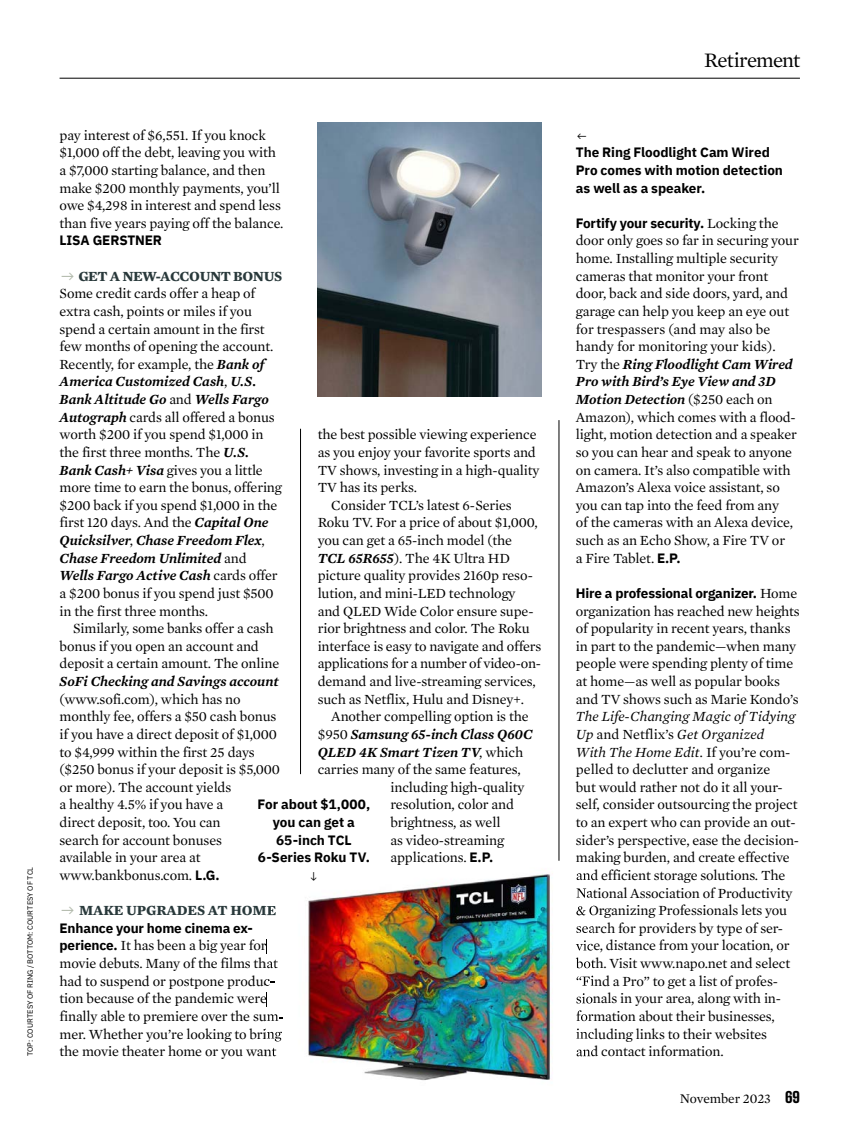
<style>
.page{position:relative;width:851px;height:1134px;background:#fff}
.page>*{position:absolute;margin:0;border:0;box-sizing:border-box;transform-origin:0 0}
.t1{font:21px "Mercury Text G1";letter-spacing:-.04em;color:#000}
.t2{font:14.25px/17.7px "Mercury Text G1";letter-spacing:-.01em;color:#000}
.t3{font:italic 600 14.25px "Mercury Text G1";letter-spacing:-.005em;color:#000}
.t4{font:italic 600 14.25px "Mercury Text G1";letter-spacing:.015em;color:#000}
.t5{font:700 14.25px "Mercury Text G1";letter-spacing:-.01em;color:#29393b}
.t6{font:700 13.5px/17.7px "IBM Plex Sans";letter-spacing:-.01em;color:#000}
.t7{font:13.5px "Mercury Text G1";letter-spacing:-.01em;color:#000}
.t8{font:12px "Manrope";color:#000}
.t9{font:7.5px "IBM Plex Sans";letter-spacing:.005em;color:#000}
.s1{font-family:"Manrope";font-size:16.5px;color:#b2baac}
.s2{font-weight:700;color:#29393b}
.s3{font-weight:600;font-style:italic}
.s4{font-family:"IBM Plex Sans";font-weight:700;font-size:13.5px}
.s5{font-family:"Manrope";font-weight:400;font-size:16.5px;color:#b2baac}
.s6{font-weight:400;font-style:normal}
.s7{font-family:"Mercury Text G1";font-weight:400;font-size:14.25px}
.s8{font-style:italic}
.s9{font-family:"Big Shoulders Display";font-weight:900;font-size:15px}
</style>
<div class="page">
<hr style="left:300px;top:429px;width:1px;height:345px;background:#000">
<hr style="left:60px;top:78px;width:739px;height:1px;background:#000">
<hr style="left:558px;top:420px;width:1px;height:441px;background:#000">
<img style="left:265px;top:874px;width:328px;height:207px">
<svg style="left:265px;top:906px;width:11px;height:9px"></svg>
<svg style="left:265px;top:940px;width:2px;height:13px"></svg>
<img style="left:265px;top:957px;width:13px;height:14px">
<img style="left:265px;top:975px;width:5px;height:14px">
<svg style="left:265px;top:993px;width:2px;height:13px"></svg>
<img style="left:265px;top:1010px;width:13px;height:14px">
<img style="left:265px;top:1028px;width:17px;height:14px">
<svg style="left:265px;top:1046px;width:11px;height:13px"></svg>
<img style="left:576px;top:873px;width:17px;height:10px">
<img style="left:576px;top:887px;width:17px;height:14px">
<img style="left:576px;top:905px;width:17px;height:13px">
<img style="left:576px;top:922px;width:17px;height:14px">
<img style="left:576px;top:940px;width:17px;height:13px">
<img style="left:576px;top:957px;width:17px;height:14px">
<img style="left:576px;top:975px;width:17px;height:14px">
<img style="left:576px;top:993px;width:17px;height:13px">
<img style="left:576px;top:1010px;width:17px;height:13px">
<img style="left:576px;top:1028px;width:17px;height:14px">
<img style="left:576px;top:1046px;width:17px;height:10px">
<img style="left:318px;top:123px;width:223px;height:273px">
<p class="t9" style="left:24px;top:1056px;width:191px;rotate:-90deg">TOP: COURTESY OF RING / BOTTOM: COURTESY OF TCL</p>
<p class="t2" style="left:60px;top:125px;width:225px">pay interest of $6,551. If you knock $1,000 off the debt, leaving you with a $7,000 starting balance, and then make $200 monthly payments, you’ll owe $4,298 in interest and spend less than five years paying off the balance.</p>
<p class="t6" style="left:60px;top:231px;width:104px">LISA GERSTNER</p>
<p class="t2" style="left:60px;top:266px;width:224px"><span class="s1">→</span> <span class="s2">GET A NEW-ACCOUNT BONUS<br></span>Some credit cards offer a heap of extra cash, points or miles if you spend a certain amount in the first few months of opening the account.<br>Recently, for example, the <span class="s3">Bank of<br>America Customized Cash</span>, <span class="s3">U.S.<br>Bank Altitude Go</span> and <span class="s3">Wells Fargo<br>Autograph</span> cards all offered a bonus worth $200 if you spend $1,000 in the first three months. The <span class="s3">U.S.<br>Bank Cash+ Visa</span> gives you a little more time to earn the bonus, offering $200 back if you spend $1,000 in the first 120 days. And the <span class="s3">Capital One<br>Quicksilver</span>, <span class="s3">Chase Freedom Flex</span>,<br><span class="s3">Chase Freedom Unlimited</span> and<br><span class="s3">Wells Fargo Active Cash</span> cards offer a $200 bonus if you spend just $500 in the first three months.</p>
<p class="t2" style="left:60px;top:619px;width:221px;text-indent:13px">Similarly, some banks offer a cash bonus if you open an account and deposit a certain amount. The online</p>
<p class="t3" style="left:60px;top:671px;width:221px">SoFi Checking and Savings account</p>
<p class="t2" style="left:60px;top:689px;width:222px">(www.sofi.com), which has no monthly fee, offers a $50 cash bonus if you have a direct deposit of $1,000 to $4,999 within the first 25 days ($250 bonus if your deposit is $5,000 or more). The account yields<br>a healthy 4.5% if you have a<br>direct deposit, too. You can<br>search for account bonuses<br>available in your area at www.bankbonus.com. <span class="s4">L.G.</span></p>
<p class="t5" style="left:60px;top:900px;width:218px"><span class="s5">→</span> MAKE UPGRADES AT HOME</p>
<p class="t6" style="left:60px;top:918px;width:195px">Enhance your home cinema ex-</p>
<p class="t2" style="left:60px;top:936px;width:225px"><span class="s4">perience.</span> It has been a big year for movie debuts. Many of the films that had to suspend or postpone produc&shy;tion because of the pandemic were finally able to premiere over the sum&shy;mer. Whether you’re looking to bring the movie theater home or you want</p>
<p class="t2" style="left:318px;top:425px;width:220px">the best possible viewing experience</p>
<p class="t2" style="left:318px;top:443px;width:220px">as you enjoy your favorite sports and</p>
<p class="t2" style="left:318px;top:460px;width:223px">TV shows, investing in a high-quality</p>
<p class="t2" style="left:318px;top:478px;width:101px">TV has its perks.</p>
<p class="t2" style="left:331px;top:495px;width:182px">Consider TCL’s latest 6-Series</p>
<p class="t2" style="left:318px;top:513px;width:221px">Roku TV. For a price of about $1,000,</p>
<p class="t2" style="left:318px;top:531px;width:196px">you can get a 65-inch model (the</p>
<p class="t2" style="left:318px;top:548px;width:194px"><span class="s3">TCL 65R655</span>). The 4K Ultra HD</p>
<p class="t2" style="left:318px;top:566px;width:217px">picture quality provides 2160p reso-</p>
<p class="t2" style="left:318px;top:584px;width:199px">lution, and mini-LED technology</p>
<p class="t2" style="left:318px;top:601px;width:217px">and QLED Wide Color ensure supe-</p>
<p class="t2" style="left:318px;top:619px;width:214px">rior brightness and color. The Roku</p>
<p class="t2" style="left:318px;top:636px;width:225px">interface is easy to navigate and offers</p>
<p class="t2" style="left:318px;top:654px;width:225px">applications for a number of video-on-</p>
<p class="t2" style="left:318px;top:672px;width:220px">demand and live-streaming services,</p>
<p class="t2" style="left:318px;top:689px;width:208px">such as Netflix, Hulu and Disney+.</p>
<p class="t2" style="left:331px;top:707px;width:199px">Another compelling option is the</p>
<p class="t3" style="left:318px;top:724px;width:217px"><span class="s6">$950</span> Samsung 65-inch Class Q60C</p>
<p class="t4" style="left:318px;top:741px;width:207px">QLED 4K Smart Tizen TV<span class="s6">, which</span></p>
<p class="t2" style="left:318px;top:760px;width:204px">carries many of the same features,</p>
<p class="t2" style="left:390px;top:777px;width:135px">including high-quality</p>
<p class="t2" style="left:390px;top:795px;width:125px">resolution, color and</p>
<p class="t2" style="left:390px;top:813px;width:111px">brightness, as well</p>
<p class="t2" style="left:390px;top:830px;width:115px">as video-streaming</p>
<p class="t2" style="left:390px;top:848px;width:104px">applications. <span class="s4">E.P.</span></p>
<p class="t6" style="left:257px;top:795px;width:114px;text-align:center">For about $1,000, you can get a<br>65-inch TCL<br>6-Series Roku TV.</p>
<p class="t8" style="left:309px;top:867px;width:10px">↓</p>
<h1 class="t1" style="left:704px;top:45px;width:97px">Retirement</h1>
<p class="t8" style="left:576px;top:127px;width:14px">←</p>
<p class="t6" style="left:576px;top:143px;width:208px">The Ring Floodlight Cam Wired<br>Pro comes with motion detection as well as a speaker.</p>
<p class="t6" style="left:576px;top:213px;width:204px">Fortify your security. <span class="s7">Locking the</span></p>
<p class="t2" style="left:576px;top:231px;width:224px">door only goes so far in securing your home. Installing multiple security cameras that monitor your front door, back and side doors, yard, and garage can help you keep an eye out for trespassers (and may also be handy for monitoring your kids).<br>Try the <span class="s3">Ring Floodlight Cam Wired<br>Pro with Bird’s Eye View and 3D<br>Motion Detection</span> ($250 each on<br>Amazon), which comes with a flood&shy;light, motion detection and a speaker so you can hear and speak to anyone on camera. It’s also compatible with<br>Amazon’s Alexa voice assistant, so you can tap into the feed from any<br>of the cameras with an Alexa device, such as an Echo Show, a Fire TV or<br>a Fire Tablet. <span class="s4">E.P.</span></p>
<p class="t6" style="left:575px;top:583px;width:223px">Hire a professional organizer. <span class="s7">Home</span></p>
<p class="t2" style="left:576px;top:601px;width:225px">organization has reached new heights of popularity in recent years, thanks in part to the pandemic—when many people were spending plenty of time at home—as well as popular books and TV shows such as Marie Kondo’s</p>
<p class="t2" style="left:576px;top:707px;width:225px"><span class="s8">The Life-Changing Magic of Tidying Up</span> and Netflix’s <span class="s8">Get Organized<br>With The Home Edit.</span> If you’re com&shy;pelled to declutter and organize<br>but would rather not do it all your&shy;self, consider outsourcing the project to an expert who can provide an out&shy;sider’s perspective, ease the decision&shy;making burden, and create effective and efficient storage solutions. The National Association of Productivity &amp; Organizing Professionals lets you search for providers by type of ser&shy;vice, distance from your location, or both. Visit www.napo.net and select “Find a Pro” to get a list of profes&shy;sionals in your area, along with in&shy;formation about their businesses, including links to their websites<br>and contact information.</p>
<p class="t7" style="left:679px;top:1089px;width:122px">November 2023 <span class="s9">69</span></p>
</div>
